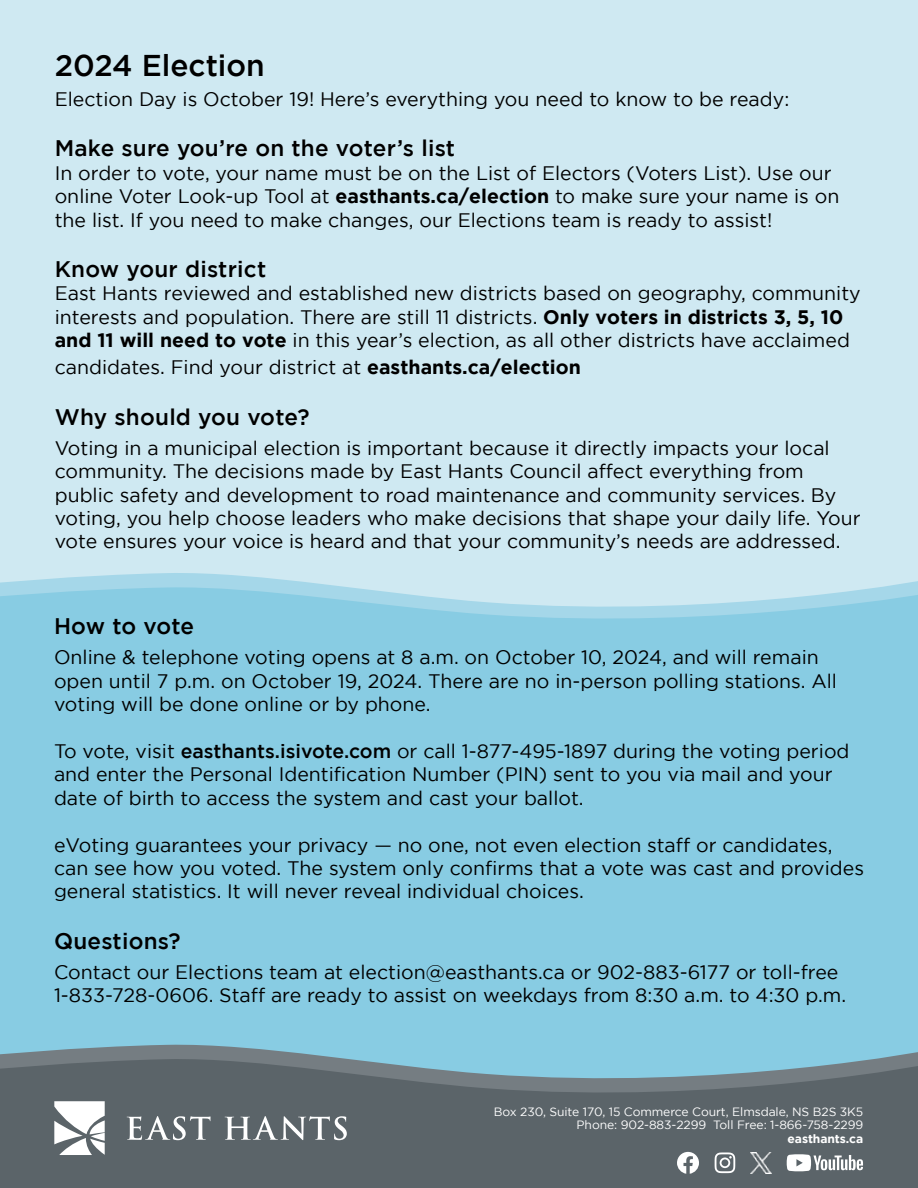
<style>
.page{position:relative;width:918px;height:1188px;background:#fff}
.page>*{position:absolute;margin:0;border:0;box-sizing:border-box;transform-origin:0 0}
.t1{font:500 30px "Gotham";color:#000}
.t2{font:500 22.5px "Gotham";letter-spacing:.01em;color:#000}
.t3{font:19.5px/23.4px "Gotham";color:#000}
.t4{font:12px/13.5px "Gotham";letter-spacing:-.005em;color:#fff;text-align:right}
.t5{font:700 12px "Gotham";letter-spacing:-.005em;color:#fff}
.s1{font-weight:700}
.s2{font-weight:500}
</style>
<div class="page">
<div style="left:0;top:0;width:918px;height:786px;background:#cfe9f2"></div>
<svg style="left:0;top:573px;width:918px;height:13px"></svg>
<div style="left:0;top:586px;width:918px;height:457px;background:#88cce3"></div>
<svg style="left:0;top:1043px;width:918px;height:14px;background:#83bbce"></svg>
<svg style="left:0;top:1057px;width:918px;height:131px;background:#606d73"></svg>
<svg style="left:127px;top:1116px;width:84px;height:24px"></svg>
<svg style="left:225px;top:1116px;width:122px;height:24px"></svg>
<svg style="left:54px;top:1101px;width:51px;height:54px"></svg>
<svg style="left:677px;top:1152px;width:22px;height:22px"></svg>
<img style="left:751px;top:1153px;width:20px;height:20px">
<svg style="left:787px;top:1154px;width:76px;height:17px"></svg>
<svg style="left:715px;top:1152px;width:20px;height:21px"></svg>
<h1 class="t1" style="left:55px;top:48px;width:212px">2024 Election</h1>
<p class="t3" style="left:55px;top:87px;width:736px">Election Day is October 19! Here’s everything you need to know to be ready:</p>
<p class="t2" style="left:55px;top:136px;width:402px">Make sure you’re on the voter’s list</p>
<p class="t3" style="left:55px;top:161px;width:786px">In order to vote, your name must be on the List of Electors (Voters List). Use our online Voter Look-up Tool at <span class="s1">easthants.ca/election</span> to make sure your name is on the list. If you need to make changes, our Elections team is ready to assist!</p>
<p class="t2" style="left:55px;top:256px;width:213px">Know your district</p>
<p class="t3" style="left:55px;top:282px;width:808px">East Hants reviewed and established new districts based on geography, community interests and population. There are still 11 districts. <span class="s1">Only voters in districts 3, 5, 10 and 11 will need to vote</span> in this year’s election, as all other districts have acclaimed</p>
<p class="t3" style="left:55px;top:355px;width:528px">candidates. Find your district at <span class="s1">easthants.ca/election</span></p>
<p class="t2" style="left:55px;top:404px;width:256px">Why should you vote?</p>
<p class="t3" style="left:55px;top:436px;width:807px">Voting in a municipal election is important because it directly impacts your local community. The decisions made by East Hants Council affect everything from public safety and development to road maintenance and community services. By voting, you help choose leaders who make decisions that shape your daily life. Your vote ensures your voice is heard and that your community’s needs are addressed.</p>
<p class="t2" style="left:54px;top:613px;width:142px">How to vote</p>
<p class="t3" style="left:54px;top:645px;width:785px">Online &amp; telephone voting opens at 8 a.m. on October 10, 2024, and will remain open until 7 p.m. on October 19, 2024. There are no in-person polling stations. All voting will be done online or by phone.</p>
<p class="t3" style="left:54px;top:739px;width:797px">To vote, visit <span class="s2">easthants.isivote.com</span> or call 1-877-495-1897 during the voting period and enter the Personal Identification Number (PIN) sent to you via mail and your date of birth to access the system and cast your ballot.</p>
<p class="t3" style="left:54px;top:833px;width:812px">eVoting guarantees your privacy — no one, not even election staff or candidates, can see how you voted. The system only confirms that a vote was cast and provides general statistics. It will never reveal individual choices.</p>
<p class="t2" style="left:54px;top:928px;width:128px">Questions?</p>
<p class="t3" style="left:54px;top:960px;width:794px">Contact our Elections team at election@easthants.ca or 902-883-6177 or toll-free<br>1-833-728-0606. Staff are ready to assist on weekdays from 8:30 a.m. to 4:30 p.m.</p>
<p class="t4" style="left:494px;top:1104px;width:371px">Box 230, Suite 170, 15 Commerce Court, Elmsdale, NS B2S 3K5<br>Phone: 902-883-2299 Toll Free: 1-866-758-2299</p>
<p class="t5" style="left:788px;top:1131px;width:77px">easthants.ca</p>
</div>
